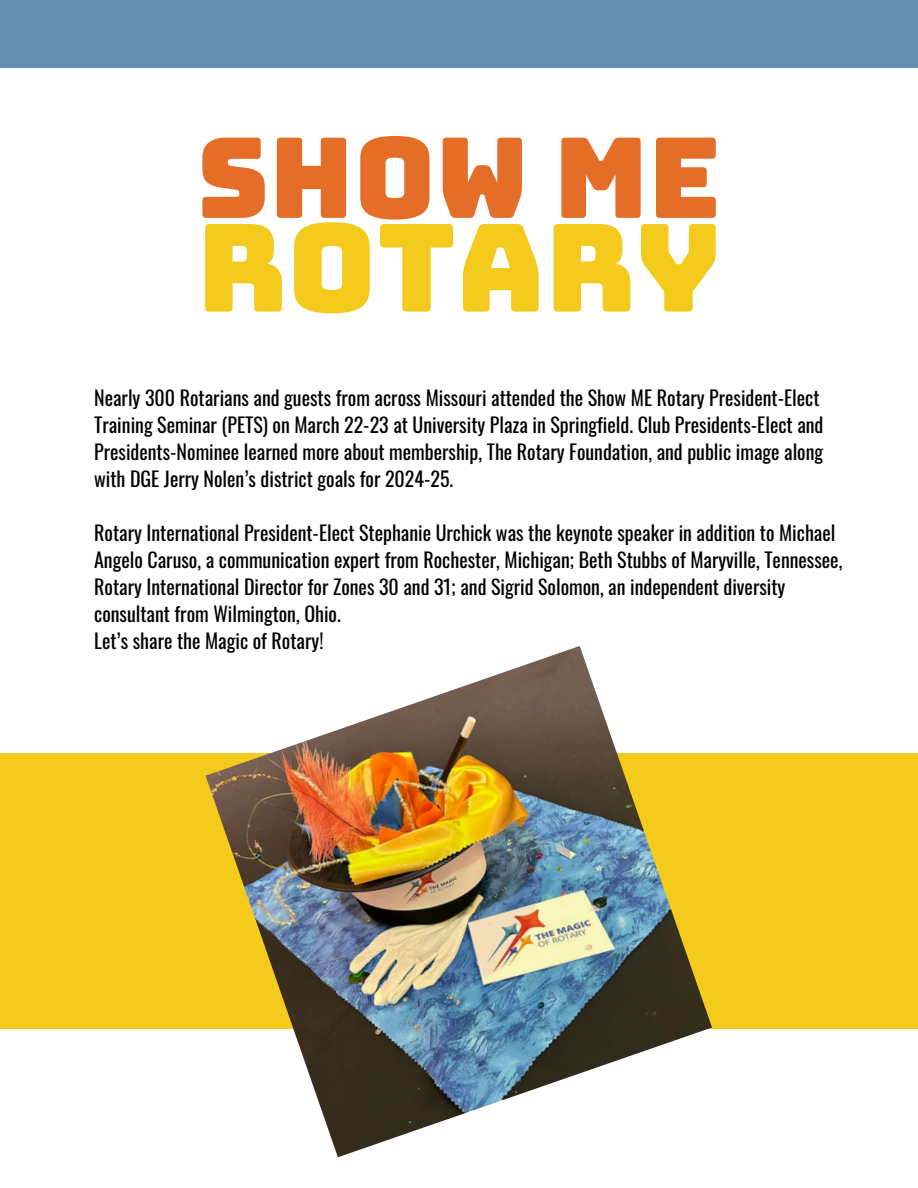
<style>
.page{position:relative;width:918px;height:1188px;background:#fff}
.page>*{position:absolute;margin:0;border:0;box-sizing:border-box;transform-origin:0 0}
.t1{font:121.65px "Bungee";color:#f4ca1d}
.t2{font:111.45px "Bungee";color:#e46e27}
.t3{font:19.95px/27px "Oswald";color:#000}
</style>
<div class="page">
<div style="left:0;top:753px;width:918px;height:276px;background:#f4ca1d"></div>
<img style="left:206px;top:646px;width:506px;height:511px">
<div style="left:0;top:0;width:918px;height:68px;background:#658eaf"></div>
<h2 class="t2" style="left:197px;top:122px;width:526px">SHOW ME</h2>
<h1 class="t1" style="left:197px;top:207px;width:526px">ROTARY</h1>
<p class="t3" style="left:94px;top:383px;width:731px">Nearly 300 Rotarians and guests from across Missouri attended the Show ME Rotary President-Elect Training Seminar (PETS) on March 22-23 at University Plaza in Springfield. Club Presidents-Elect and Presidents-Nominee learned more about membership, The Rotary Foundation, and public image along with DGE Jerry Nolen’s district goals for 2024-25.</p>
<p class="t3" style="left:94px;top:518px;width:750px">Rotary International President-Elect Stephanie Urchick was the keynote speaker in addition to Michael Angelo Caruso, a communication expert from Rochester, Michigan; Beth Stubbs of Maryville, Tennessee, Rotary International Director for Zones 30 and 31; and Sigrid Solomon, an independent diversity consultant from Wilmington, Ohio.<br>Let’s share the Magic of Rotary!</p>
</div>
